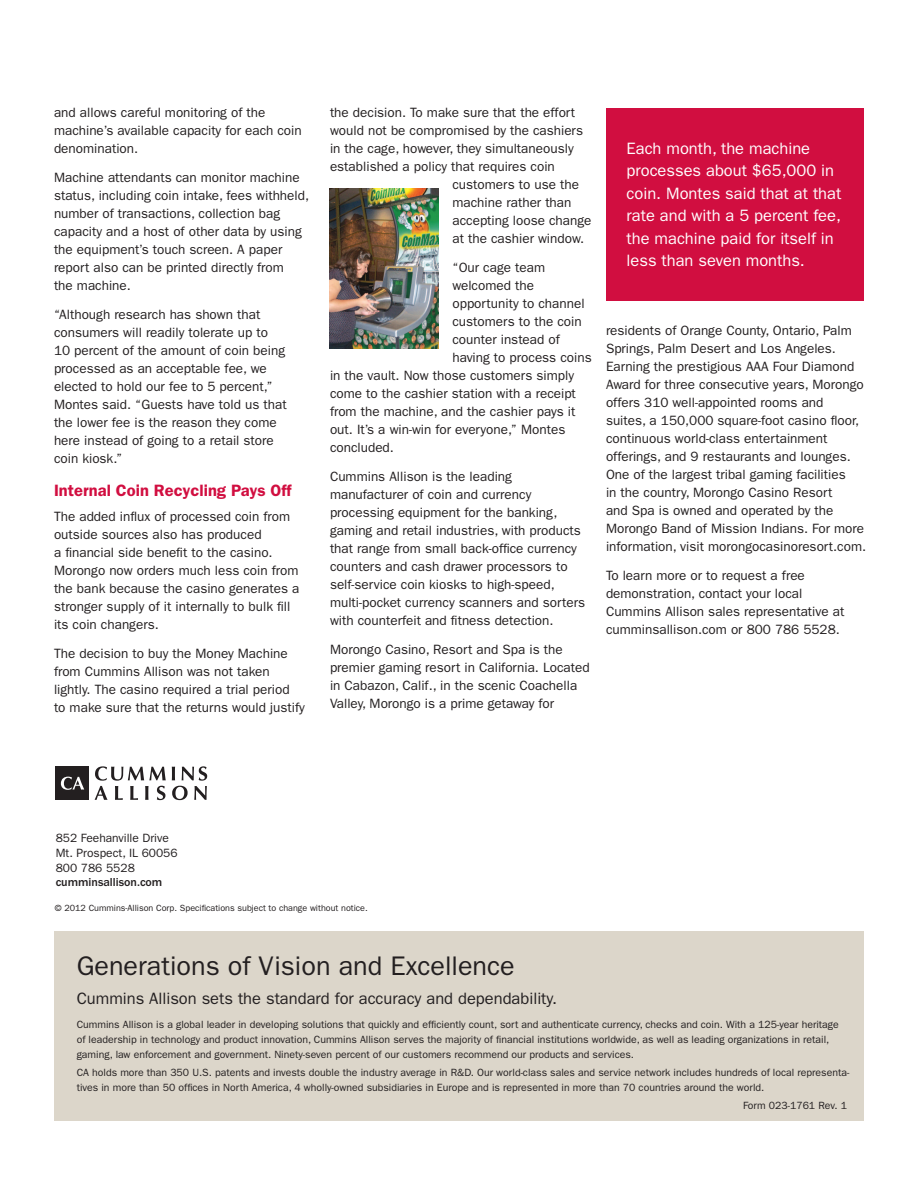
<style>
.page{position:relative;width:918px;height:1188px;background:#fff}
.page>*{position:absolute;margin:0;border:0;box-sizing:border-box;transform-origin:0 0}
.H4___Headline_4{font:27px "ITC Franklin Gothic Std";color:#231f20}
.CoB2___Call-out_Body{font:16.5px/22.5px "ITC Franklin Gothic Std";color:#fff}
.S3___Subhead_3{font:16.5px "ITC Franklin Gothic Std";color:#231f20}
.S2___Subhead_2{font:600 16.5px "ITC Franklin Gothic Std";color:#d10e40}
.B1___Body_1{font:13.5px/18px "ITC Franklin Gothic Std";color:#231f20}
.AS1___Address_Signat{font:12px/15px "ITC Franklin Gothic Std";color:#231f20}
.AS1___Address_Signat-2{font:500 12px/13.5px "ITC Franklin Gothic Std";color:#231f20}
.CL1___Copyright_Info{font:10.5px/15px "ITC Franklin Gothic Std";color:#231f20}
.Literature_code{font:10.5px "ITC Franklin Gothic Std";color:#231f20}
.CL1___Copyright_Info-2{font:9px "ITC Franklin Gothic Std";color:#231f20}
.s1{font-weight:400}
</style>
<div class="page">
<div style="left:606px;top:108px;width:258px;height:192px;background:#d10e40"></div>
<img style="left:330px;top:188px;width:108px;height:161px">
<div style="left:55px;top:932px;width:809px;height:189px;background:#dcd6ca"></div>
<svg style="left:95px;top:766px;width:71px;height:34px"></svg>
<svg style="left:172px;top:766px;width:35px;height:34px"></svg>
<div style="left:56px;top:767px;width:33px;height:33px;background:#231f20"></div>
<svg style="left:61px;top:777px;width:23px;height:13px"></svg>
<p class="B1___Body_1" style="left:54px;top:104px;width:249px">and allows careful monitoring of the machine’s available capacity for each coin denomination.</p>
<p class="B1___Body_1" style="left:54px;top:169px;width:257px">Machine attendants can monitor machine status, including coin intake, fees withheld, number of transactions, collection bag capacity and a host of other data by using the equipment’s touch screen. A paper report also can be printed directly from<br>the machine.</p>
<p class="B1___Body_1" style="left:54px;top:305px;width:234px">“Although research has shown that consumers will readily tolerate up to 10 percent of the amount of coin being processed as an acceptable fee, we elected to hold our fee to 5 percent,” Montes said. “Guests have told us that the lower fee is the reason they come here instead of going to a retail store coin kiosk.”</p>
<p class="S2___Subhead_2" style="left:54px;top:481px;width:239px">Internal Coin Recycling Pays Off</p>
<p class="B1___Body_1" style="left:54px;top:507px;width:247px">The added influx of processed coin from outside sources also has produced<br>a financial side benefit to the casino.<br>Morongo now orders much less coin from the bank because the casino generates a stronger supply of it internally to bulk fill its coin changers.</p>
<p class="B1___Body_1" style="left:54px;top:644px;width:252px">The decision to buy the Money Machine from Cummins Allison was not taken lightly. The casino required a trial period<br>to make sure that the returns would justify</p>
<p class="B1___Body_1" style="left:330px;top:104px;width:247px">the decision. To make sure that the effort</p>
<p class="B1___Body_1" style="left:330px;top:122px;width:255px">would not be compromised by the cashiers</p>
<p class="B1___Body_1" style="left:330px;top:140px;width:245px">in the cage, however, they simultaneously</p>
<p class="B1___Body_1" style="left:330px;top:158px;width:226px">established a policy that requires coin</p>
<p class="B1___Body_1" style="left:452px;top:176px;width:128px">customers to use the</p>
<p class="B1___Body_1" style="left:452px;top:194px;width:121px">machine rather than</p>
<p class="B1___Body_1" style="left:452px;top:212px;width:141px">accepting loose change</p>
<p class="B1___Body_1" style="left:452px;top:230px;width:133px">at the cashier window.</p>
<p class="B1___Body_1" style="left:452px;top:259px;width:94px">“Our cage team</p>
<p class="B1___Body_1" style="left:452px;top:277px;width:83px">welcomed the</p>
<p class="B1___Body_1" style="left:452px;top:295px;width:134px">opportunity to channel</p>
<p class="B1___Body_1" style="left:452px;top:313px;width:131px">customers to the coin</p>
<p class="B1___Body_1" style="left:452px;top:331px;width:109px">counter instead of</p>
<p class="B1___Body_1" style="left:452px;top:349px;width:141px">having to process coins</p>
<p class="B1___Body_1" style="left:330px;top:367px;width:246px">in the vault. Now those customers simply</p>
<p class="B1___Body_1" style="left:330px;top:385px;width:247px">come to the cashier station with a receipt</p>
<p class="B1___Body_1" style="left:330px;top:403px;width:247px">from the machine, and the cashier pays it</p>
<p class="B1___Body_1" style="left:330px;top:421px;width:237px">out. It’s a win-win for everyone,” Montes</p>
<p class="B1___Body_1" style="left:330px;top:439px;width:65px">concluded.</p>
<p class="B1___Body_1" style="left:330px;top:467px;width:257px">Cummins Allison is the leading manufacturer of coin and currency processing equipment for the banking, gaming and retail industries, with products that range from small back-office currency counters and cash drawer processors to self-service coin kiosks to high-speed, multi-pocket currency scanners and sorters with counterfeit and fitness detection.</p>
<p class="B1___Body_1" style="left:330px;top:640px;width:261px">Morongo Casino, Resort and Spa is the premier gaming resort in California. Located in Cabazon, Calif., in the scenic Coachella Valley, Morongo is a prime getaway for</p>
<p class="CoB2___Call-out_Body" style="left:627px;top:137px;width:216px">Each month, the machine processes about $65,000 in coin. Montes said that at that rate and with a 5 percent fee, the machine paid for itself in less than seven months.</p>
<p class="B1___Body_1" style="left:606px;top:322px;width:262px">residents of Orange County, Ontario, Palm Springs, Palm Desert and Los Angeles.<br>Earning the prestigious AAA Four Diamond Award for three consecutive years, Morongo offers 310 well-appointed rooms and suites, a 150,000 square-foot casino floor, continuous world-class entertainment offerings, and 9 restaurants and lounges.<br>One of the largest tribal gaming facilities<br>in the country, Morongo Casino Resort<br>and Spa is owned and operated by the Morongo Band of Mission Indians. For more information, visit morongocasinoresort.com.</p>
<p class="B1___Body_1" style="left:606px;top:567px;width:240px">To learn more or to request a free demonstration, contact your local Cummins Allison sales representative at cumminsallison.com or 800 786 5528.</p>
<p class="AS1___Address_Signat" style="left:56px;top:831px;width:124px">852 Feehanville Drive<br>Mt. Prospect, IL 60056</p>
<p class="AS1___Address_Signat-2" style="left:56px;top:862px;width:108px"><span class="s1">800 786 5528 </span>cumminsallison.com</p>
<p class="CL1___Copyright_Info-2" style="left:55px;top:903px;width:314px">© 2012 Cummins-Allison Corp. Specifications subject to change without notice.</p>
<p class="H4___Headline_4" style="left:77px;top:950px;width:440px">Generations of Vision and Excellence</p>
<p class="S3___Subhead_3" style="left:77px;top:989px;width:482px">Cummins Allison sets the standard for accuracy and dependability.</p>
<p class="CL1___Copyright_Info" style="left:77px;top:1017px;width:764px">Cummins Allison is a global leader in developing solutions that quickly and efficiently count, sort and authenticate currency, checks and coin. With a 125-year heritage of leadership in technology and product innovation, Cummins Allison serves the majority of financial institutions worldwide, as well as leading organizations in retail, gaming, law enforcement and government. Ninety-seven percent of our customers recommend our products and services.</p>
<p class="CL1___Copyright_Info" style="left:77px;top:1065px;width:774px">CA holds more than 350 U.S. patents and invests double the industry average in R&amp;D. Our world-class sales and service network includes hundreds of local representa&shy;tives in more than 50 offices in North America, 4 wholly-owned subsidiaries in Europe and is represented in more than 70 countries around the world.</p>
<p class="Literature_code" style="left:743px;top:1099px;width:106px">Form 023-1761 Rev. 1</p>
</div>
